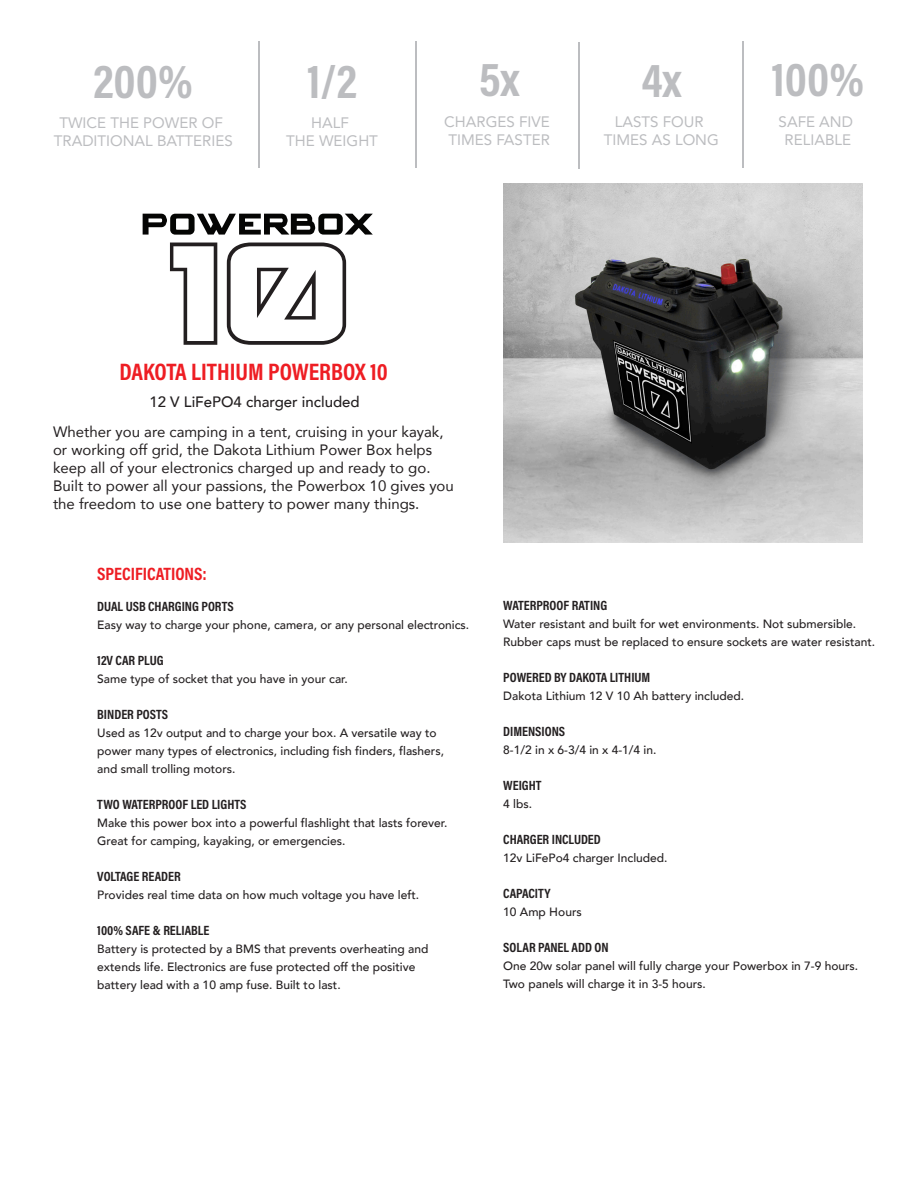
<style>
.page{position:relative;width:918px;height:1188px;background:#fff}
.page>*{position:absolute;margin:0;border:0;box-sizing:border-box;transform-origin:0 0}
.t1{font:700 48.45px "Acumin Pro Cond";color:#bcbdc0}
.t2{font:700 24px "Acumin Pro Cond";letter-spacing:-.005em;color:#ee1d23}
.t3{font:700 18px "Acumin Pro Cond";color:#ee1d23}
.t4{font:15.15px/18.1px "Avenir";color:#bcbdc0;text-align:center}
.t5{font:15px/18px "Avenir";color:#231f20}
.t6{font:500 15px "Avenir";color:#231f20}
.t7{font:700 13.5px "Acumin Pro Cond";color:#231f20}
.t8{font:500 12px/18px "Avenir";color:#231f20}
</style>
<div class="page">
<svg style="left:143px;top:214px;width:230px;height:21px"></svg>
<svg style="left:170px;top:243px;width:47px;height:102px"></svg>
<svg style="left:227px;top:243px;width:119px;height:102px"></svg>
<img style="left:503px;top:184px;width:359px;height:359px">
<hr style="left:258px;top:41px;width:1px;height:126px;background:#bcbdc0">
<hr style="left:416px;top:41px;width:1px;height:126px;background:#bcbdc0">
<hr style="left:579px;top:43px;width:1px;height:126px;background:#bcbdc0">
<hr style="left:743px;top:41px;width:1px;height:127px;background:#bcbdc0">
<h1 class="t1" style="left:93px;top:49px;width:101px">200%</h1>
<p class="t4" style="left:54px;top:113px;width:181px">TWICE THE POWER OF<br>TRADITIONAL BATTERIES</p>
<h1 class="t1" style="left:307px;top:49px;width:51px">1/2</h1>
<p class="t4" style="left:286px;top:113px;width:93px">HALF<br>THE WEIGHT</p>
<h1 class="t1" style="left:479px;top:48px;width:42px">5x</h1>
<p class="t4" style="left:444px;top:112px;width:107px;text-align:left">CHARGES FIVE<br>TIMES FASTER</p>
<h1 class="t1" style="left:641px;top:48px;width:41px">4x</h1>
<p class="t4" style="left:604px;top:112px;width:117px">LASTS FOUR<br>TIMES AS LONG</p>
<h1 class="t1" style="left:772px;top:48px;width:94px">100%</h1>
<p class="t4" style="left:779px;top:112px;width:76px">SAFE AND<br>RELIABLE</p>
<h2 class="t2" style="left:119px;top:356px;width:270px">DAKOTA LITHIUM POWERBOX 10</h2>
<p class="t6" style="left:149px;top:389px;width:212px">12 V LiFePO4 charger included</p>
<p class="t5" style="left:53px;top:422px;width:402px">Whether you are camping in a tent, cruising in your kayak, or working off grid, the Dakota Lithium Power Box helps keep all of your electronics charged up and ready to go.<br>Built to power all your passions, the Powerbox 10 gives you the freedom to use one battery to power many things.</p>
<h3 class="t3" style="left:97px;top:562px;width:111px">SPECIFICATIONS:</h3>
<p class="t7" style="left:97px;top:598px;width:138px">DUAL USB CHARGING PORTS</p>
<p class="t8" style="left:97px;top:615px;width:373px">Easy way to charge your phone, camera, or any personal electronics.</p>
<p class="t7" style="left:97px;top:652px;width:68px">12V CAR PLUG</p>
<p class="t8" style="left:97px;top:669px;width:252px">Same type of socket that you have in your car.</p>
<p class="t7" style="left:97px;top:706px;width:72px">BINDER POSTS</p>
<p class="t8" style="left:97px;top:723px;width:348px">Used as 12v output and to charge your box. A versatile way to power many types of electronics, including fish finders, flashers, and small trolling motors.</p>
<p class="t7" style="left:97px;top:796px;width:151px">TWO WATERPROOF LED LIGHTS</p>
<p class="t8" style="left:97px;top:813px;width:352px">Make this power box into a powerful flashlight that lasts forever.<br>Great for camping, kayaking, or emergencies.</p>
<p class="t7" style="left:97px;top:868px;width:85px">VOLTAGE READER</p>
<p class="t8" style="left:97px;top:885px;width:323px">Provides real time data on how much voltage you have left.</p>
<p class="t7" style="left:97px;top:922px;width:113px">100% SAFE &amp; RELIABLE</p>
<p class="t8" style="left:97px;top:939px;width:333px">Battery is protected by a BMS that prevents overheating and extends life. Electronics are fuse protected off the positive battery lead with a 10 amp fuse. Built to last.</p>
<p class="t7" style="left:503px;top:596px;width:106px">WATERPROOF RATING</p>
<p class="t8" style="left:503px;top:614px;width:373px">Water resistant and built for wet environments. Not submersible.<br>Rubber caps must be replaced to ensure sockets are water resistant.</p>
<p class="t7" style="left:503px;top:668px;width:149px">POWERED BY DAKOTA LITHIUM</p>
<p class="t8" style="left:503px;top:686px;width:242px">Dakota Lithium 12 V 10 Ah battery included.</p>
<p class="t7" style="left:503px;top:722px;width:63px">DIMENSIONS</p>
<p class="t8" style="left:503px;top:740px;width:155px">8-1/2 in x 6-3/4 in x 4-1/4 in.</p>
<p class="t7" style="left:503px;top:776px;width:40px">WEIGHT</p>
<p class="t8" style="left:503px;top:794px;width:30px">4 lbs.</p>
<p class="t7" style="left:503px;top:830px;width:99px">CHARGER INCLUDED</p>
<p class="t8" style="left:503px;top:848px;width:166px">12v LiFePo4 charger Included.</p>
<p class="t7" style="left:503px;top:884px;width:49px">CAPACITY</p>
<p class="t8" style="left:503px;top:902px;width:80px">10 Amp Hours</p>
<p class="t7" style="left:503px;top:938px;width:107px">SOLAR PANEL ADD ON</p>
<p class="t8" style="left:503px;top:956px;width:357px">One 20w solar panel will fully charge your Powerbox in 7-9 hours.<br>Two panels will charge it in 3-5 hours.</p>
</div>
